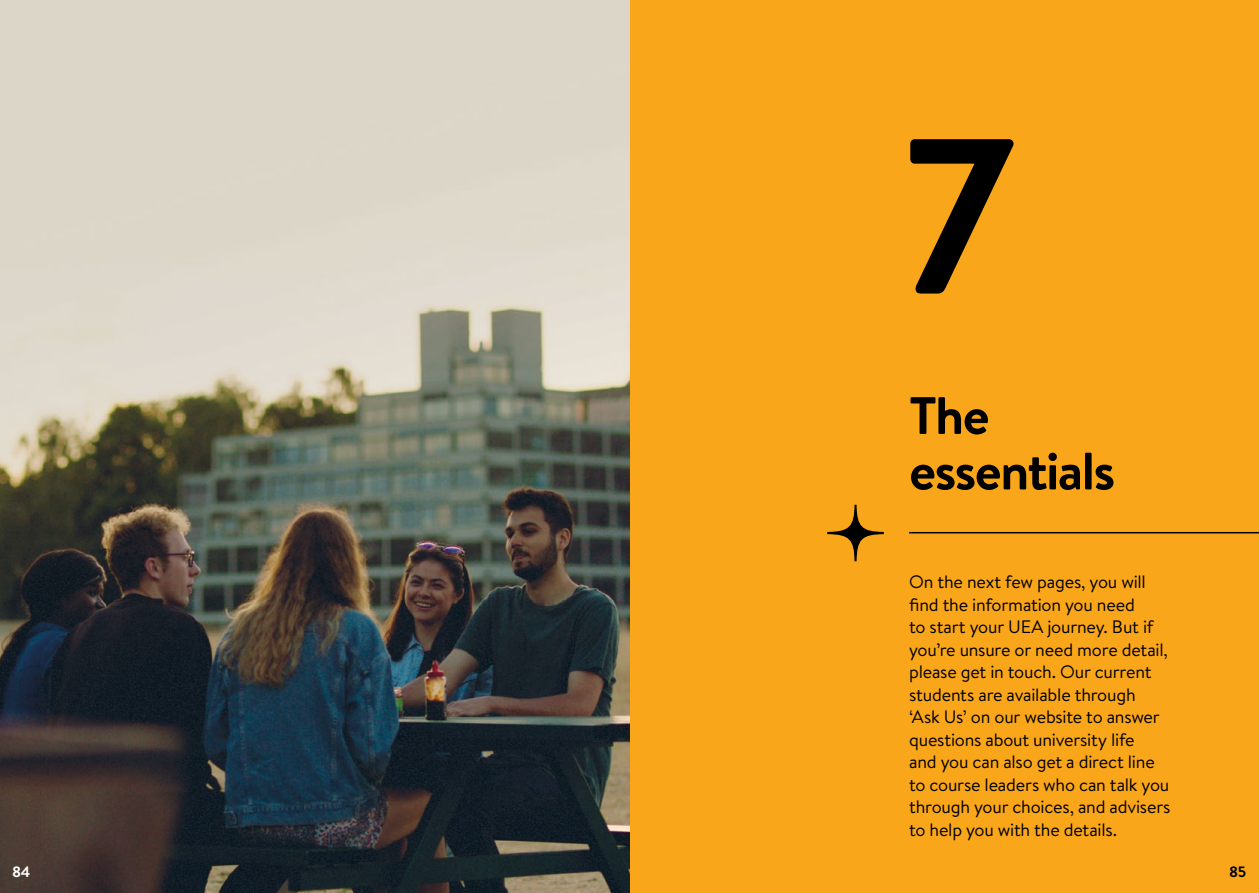
<style>
.page{position:relative;width:1259px;height:893px;background:#fff}
.page>*{position:absolute;margin:0;border:0;box-sizing:border-box;transform-origin:0 0}
.t1{font:700 220.5px "Brandon Text";color:#000}
.t2{font:700 52.5px/55.5px "Brandon Text";letter-spacing:-.03em;color:#000}
.t3{font:18px/22.5px "Brandon Text";letter-spacing:-.015em;color:#000}
.t4{font:700 15px "Brandon Text";color:#fff}
.t5{font:700 15px "Brandon Text";color:#000}
</style>
<div class="page">
<div style="left:629px;top:0;width:630px;height:893px;background:#faa61a"></div>
<img style="left:0;top:0;width:629px;height:893px">
<hr style="left:909px;top:532px;width:350px;height:1px;background:#000">
<svg style="left:827px;top:505px;width:57px;height:56px"></svg>
<h2 class="t1" style="left:901px;top:64px;width:115px">7</h2>
<h2 class="t2" style="left:909px;top:387px;width:208px">The essentials</h2>
<p class="t3" style="left:909px;top:570px;width:263px">On the next few pages, you will find the information you need<br>to start your UEA journey. But if you’re unsure or need more detail, please get in touch. Our current students are available through ‘Ask Us’ on our website to answer questions about university life<br>and you can also get a direct line to course leaders who can talk you through your choices, and advisers to help you with the details.</p>
<p class="t4" style="left:12px;top:861px;width:20px">84</p>
<p class="t5" style="left:1229px;top:861px;width:19px">85</p>
</div>
